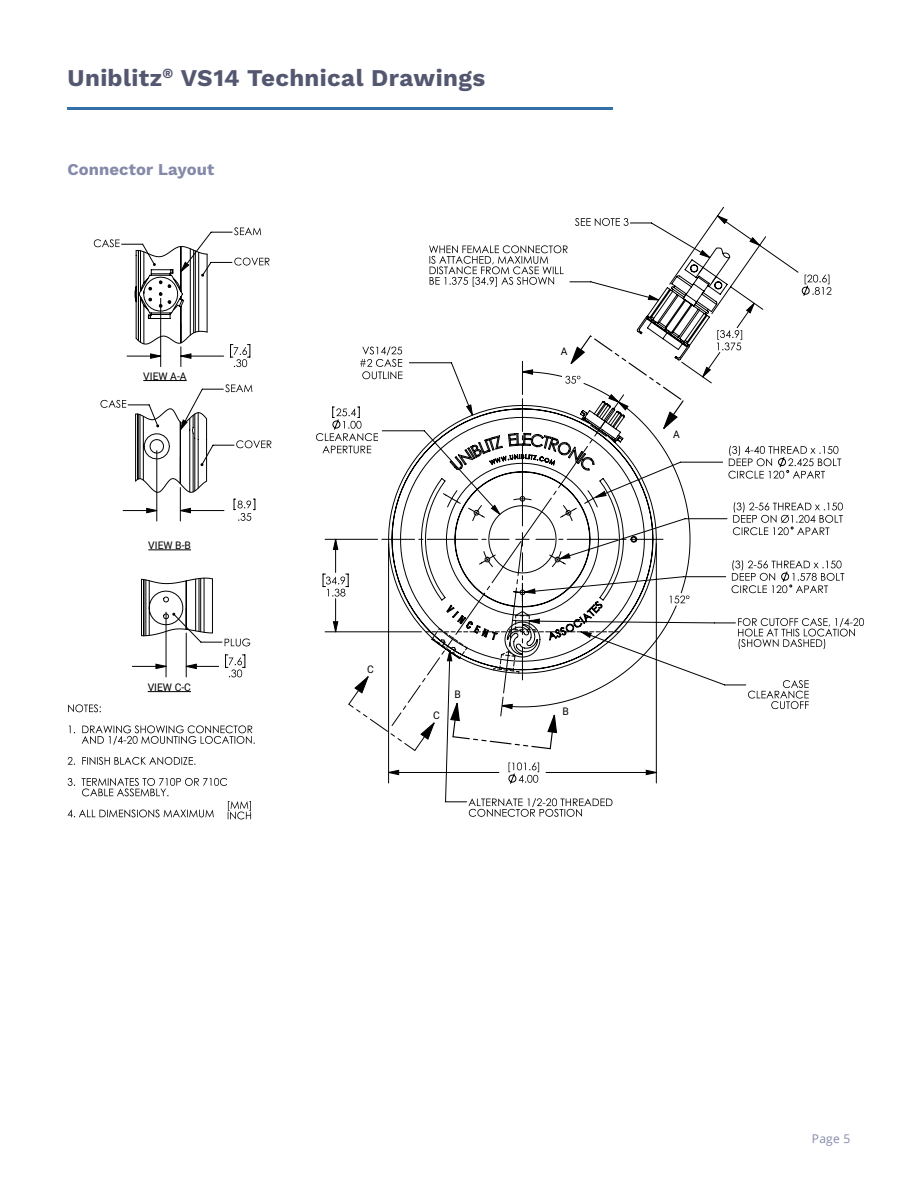
<style>
.page{position:relative;width:918px;height:1188px;background:#fff}
.page>*{position:absolute;margin:0;border:0;box-sizing:border-box;transform-origin:0 0}
.t1{font:700 24px "Work Sans";letter-spacing:.015em;color:#545770}
.t2{font:700 16.5px "Work Sans";letter-spacing:.005em;color:#8589a9}
.t3{font:12px "Open Sans";color:#8589a9}
.t4{font:10.5px "Roboto";color:#000}
</style>
<div class="page">
<hr style="left:68px;top:107px;width:545px;height:3px;background:#3270a7">
<svg style="left:802px;top:275px;width:29px;height:21px"></svg>
<svg style="left:799px;top:446px;width:42px;height:33px"></svg>
<svg style="left:799px;top:560px;width:45px;height:33px"></svg>
<svg style="left:799px;top:502px;width:44px;height:33px"></svg>
<svg style="left:68px;top:704px;width:33px;height:8px"></svg>
<svg style="left:69px;top:725px;width:186px;height:20px"></svg>
<svg style="left:68px;top:757px;width:127px;height:8px"></svg>
<svg style="left:68px;top:778px;width:183px;height:41px"></svg>
<svg style="left:799px;top:680px;width:10px;height:29px"></svg>
<svg style="left:799px;top:618px;width:65px;height:31px"></svg>
<svg style="left:469px;top:802px;width:143px;height:15px"></svg>
<svg style="left:94px;top:239px;width:26px;height:8px"></svg>
<svg style="left:234px;top:227px;width:27px;height:8px"></svg>
<svg style="left:235px;top:258px;width:35px;height:8px"></svg>
<svg style="left:100px;top:400px;width:21px;height:8px"></svg>
<svg style="left:388px;top:206px;width:411px;height:578px"></svg>
<svg style="left:147px;top:354px;width:242px;height:355px"></svg>
<svg style="left:389px;top:216px;width:371px;height:559px"></svg>
<svg style="left:388px;top:259px;width:340px;height:415px"></svg>
<svg style="left:134px;top:246px;width:79px;height:391px"></svg>
<p class="t1" style="left:68px;top:64px;width:419px">Uniblitz<sup>®</sup> VS14 Technical Drawings</p>
<p class="t2" style="left:68px;top:159px;width:148px">Connector Layout</p>
<p class="t4" style="left:143px;top:369px;width:45px">VIEW A-A</p>
<p class="t4" style="left:148px;top:538px;width:44px">VIEW B-B</p>
<p class="t4" style="left:148px;top:680px;width:45px">VIEW C-C</p>
<p class="t4" style="left:367px;top:662px;width:8px">C</p>
<p class="t4" style="left:433px;top:708px;width:8px">C</p>
<p class="t4" style="left:454px;top:687px;width:8px">B</p>
<p class="t4" style="left:561px;top:343px;width:8px">A</p>
<p class="t4" style="left:563px;top:704px;width:8px">B</p>
<p class="t4" style="left:673px;top:427px;width:8px">A</p>
<p class="t3" style="left:812px;top:1131px;width:40px">Page 5</p>
</div>
